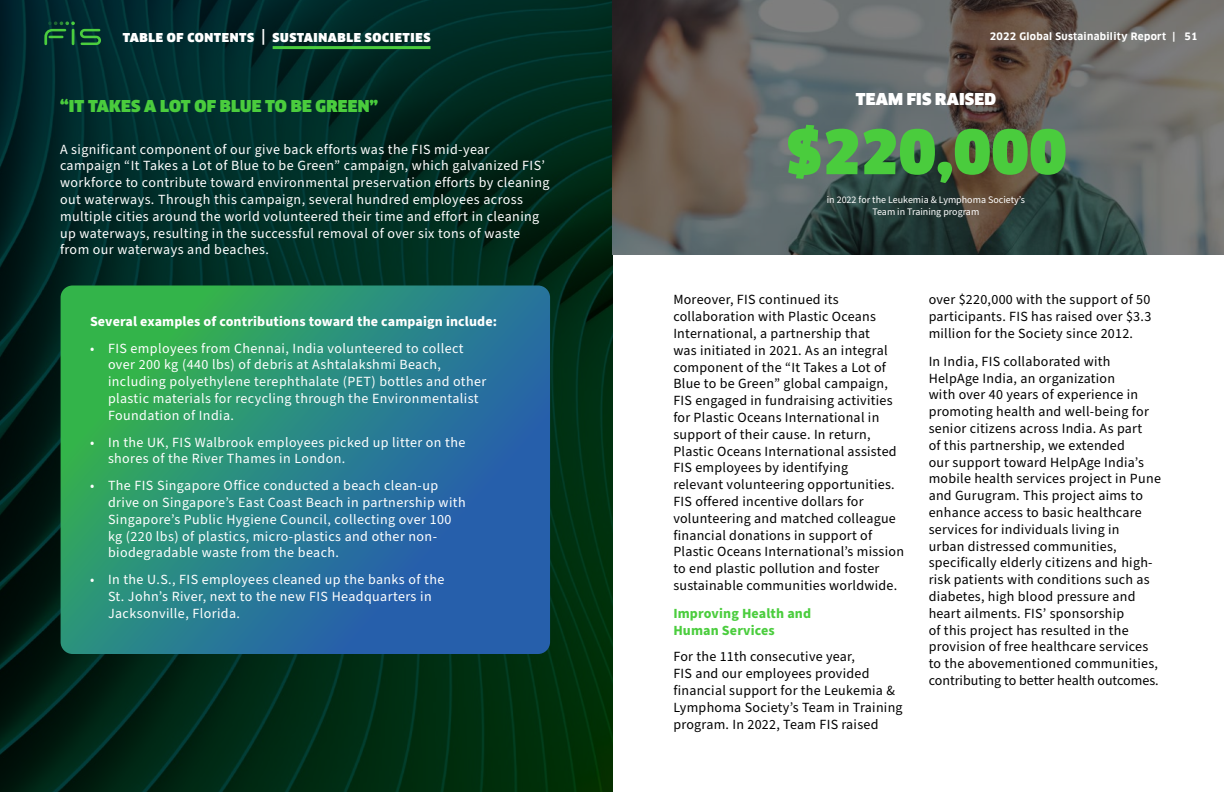
<style>
.page{position:relative;width:1224px;height:792px;background:#fff}
.page>*{position:absolute;margin:0;border:0;box-sizing:border-box;transform-origin:0 0}
.Body_Regular{font:900 60px "Clan OT";color:#4acc3d}
.Body_Regular-2{font:900 16px "Clan OT";letter-spacing:.01em;color:#4acc3d}
.Body_Regular-3{font:900 16px "Clan OT";letter-spacing:.01em;color:#fff}
.Primary_Body{font:14px/16.8px "Source Sans Pro";letter-spacing:.02em;color:#000}
.Primary_Body-2{font:14px/16.8px "Source Sans Pro";letter-spacing:.03em;color:#fff}
.Primary_Body-3{font:700 14px "Source Sans Pro";letter-spacing:.01em;color:#fff}
.Primary_Body-4{font:700 14px/16.8px "Source Sans Pro";letter-spacing:.01em;color:#4bcd3e}
.t1{font:900 12px "Clan OT";letter-spacing:.05em;color:#fff}
.Body_Regular-4{font:10px/12px "Source Sans Pro";color:#fff;text-align:center}
.t2{font:700 10px "Clan OT";letter-spacing:.03em;color:#fff}
.s1{font-weight:500;font-size:16px}
</style>
<div class="page">
<img style="left:0;top:0;width:612px;height:792px">
<svg style="left:61px;top:286px;width:489px;height:368px;background:#2a8486"></svg>
<img style="left:612px;top:0;width:612px;height:255px">
<svg style="left:44px;top:21px;width:57px;height:24px"></svg>
<hr style="left:273px;top:46px;width:158px;height:3px;background:#4bcd3e">
<p class="t1" style="left:123px;top:30px;width:309px">TABLE OF CONTENTS <span class="s1">|</span> SUSTAINABLE SOCIETIES</p>
<p class="t2" style="left:990px;top:31px;width:209px">2022 Global Sustainability Report | 51</p>
<p class="Body_Regular-2" style="left:60px;top:97px;width:320px">“IT TAKES A LOT OF BLUE TO BE GREEN”</p>
<p class="Primary_Body-2" style="left:60px;top:141px;width:491px">A significant component of our give back efforts was the FIS mid-year campaign “It Takes a Lot of Blue to be Green” campaign, which galvanized FIS’ workforce to contribute toward environmental preservation efforts by cleaning out waterways. Through this campaign, several hundred employees across multiple cities around the world volunteered their time and effort in cleaning up waterways, resulting in the successful removal of over six tons of waste from our waterways and beaches.</p>
<p class="Primary_Body-3" style="left:90px;top:312px;width:409px">Several examples of contributions toward the campaign include:</p>
<p class="Primary_Body-2" style="left:108px;top:340px;width:380px;text-indent:-18px">• FIS employees from Chennai, India volunteered to collect over 200 kg (440 lbs) of debris at Ashtalakshmi Beach, including polyethylene terephthalate (PET) bottles and other plastic materials for recycling through the Environmentalist Foundation of India.</p>
<p class="Primary_Body-2" style="left:108px;top:434px;width:359px;text-indent:-18px">• In the UK, FIS Walbrook employees picked up litter on the shores of the River Thames in London.</p>
<p class="Primary_Body-2" style="left:108px;top:478px;width:359px;text-indent:-18px">• The FIS Singapore Office conducted a beach clean-up drive on Singapore’s East Coast Beach in partnership with Singapore’s Public Hygiene Council, collecting over 100 kg (220 lbs) of plastics, micro-plastics and other non&shy;biodegradable waste from the beach.</p>
<p class="Primary_Body-2" style="left:108px;top:572px;width:338px;text-indent:-18px">• In the U.S., FIS employees cleaned up the banks of the<br>St. John’s River, next to the new FIS Headquarters in<br>Jacksonville, Florida.</p>
<p class="Body_Regular-3" style="left:856px;top:90px;width:142px">TEAM FIS RAISED</p>
<p class="Body_Regular" style="left:785px;top:118px;width:284px">$220,000</p>
<p class="Body_Regular-4" style="left:827px;top:194px;width:200px">in 2022 for the Leukemia &amp; Lymphoma Society’s<br>Team in Training program</p>
<p class="Primary_Body" style="left:673px;top:292px;width:232px">Moreover, FIS continued its collaboration with Plastic Oceans International, a partnership that<br>was initiated in 2021. As an integral component of the “It Takes a Lot of Blue to be Green” global campaign, FIS engaged in fundraising activities for Plastic Oceans International in support of their cause. In return, Plastic Oceans International assisted FIS employees by identifying<br>relevant volunteering opportunities.<br>FIS offered incentive dollars for volunteering and matched colleague financial donations in support of Plastic Oceans International’s mission to end plastic pollution and foster sustainable communities worldwide.</p>
<p class="Primary_Body-4" style="left:673px;top:605px;width:139px">Improving Health and<br>Human Services</p>
<p class="Primary_Body" style="left:673px;top:649px;width:231px">For the 11th consecutive year,<br>FIS and our employees provided financial support for the Leukemia &amp; Lymphoma Society’s Team in Training program. In 2022, Team FIS raised</p>
<p class="Primary_Body" style="left:929px;top:292px;width:224px;text-align:justify">over $220,000 with the support of 50 participants. FIS has raised over $3.3 million for the Society since 2012.</p>
<p class="Primary_Body" style="left:929px;top:353px;width:234px">In India, FIS collaborated with HelpAge India, an organization<br>with over 40 years of experience in promoting health and well-being for senior citizens across India. As part<br>of this partnership, we extended<br>our support toward HelpAge India’s mobile health services project in Pune and Gurugram. This project aims to enhance access to basic healthcare services for individuals living in<br>urban distressed communities, specifically elderly citizens and high&shy;risk patients with conditions such as diabetes, high blood pressure and heart ailments. FIS’ sponsorship<br>of this project has resulted in the provision of free healthcare services to the abovementioned communities, contributing to better health outcomes.</p>
</div>
